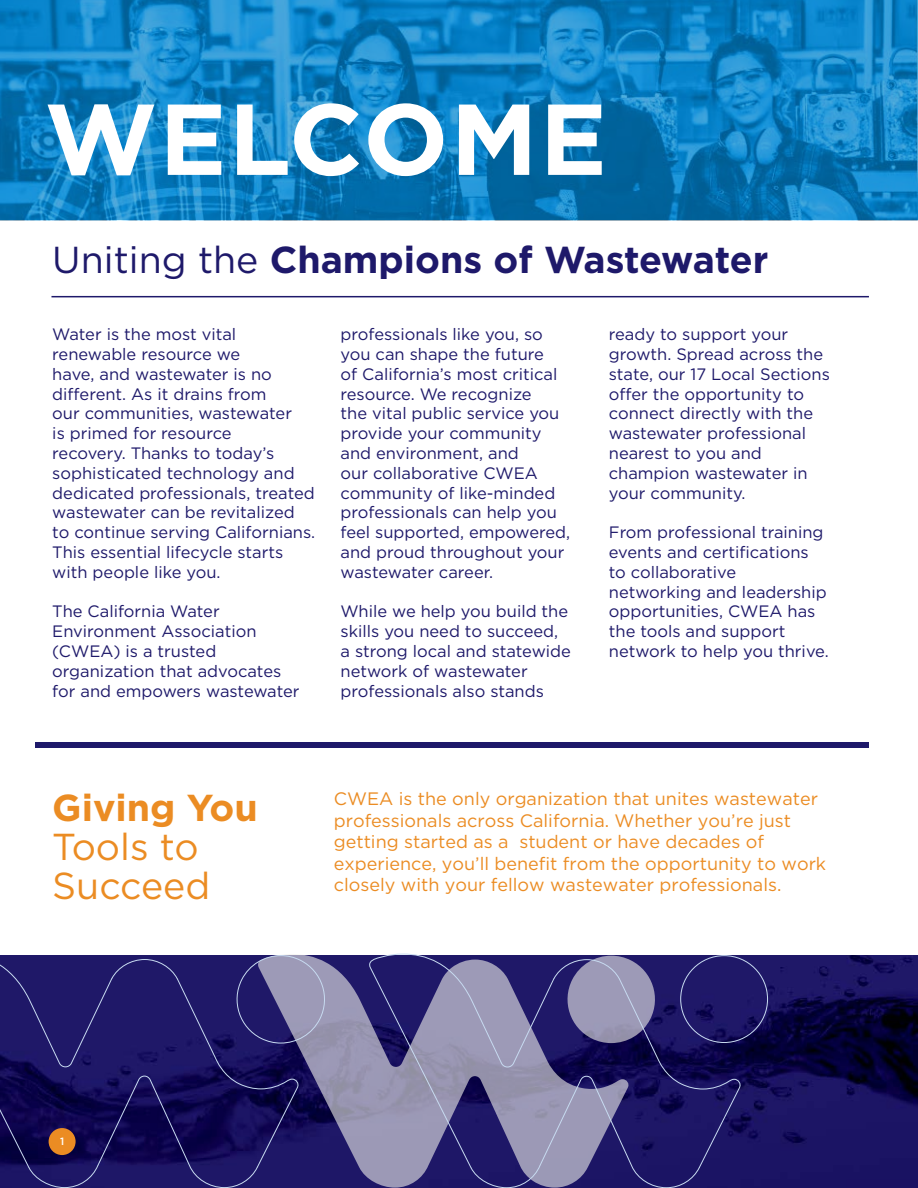
<style>
.page{position:relative;width:918px;height:1188px;background:#fff}
.page>*{position:absolute;margin:0;border:0;box-sizing:border-box;transform-origin:0 0}
.t1{font:700 100.5px "Gotham";letter-spacing:.02em;color:#fff}
.t2{font:700 37.5px "Gotham";color:#1e196a}
.t3{font:37.5px/39px "Gotham";color:#eb8c23}
.t4{font:700 37.5px "Gotham";color:#eb8c23}
.t5{font:18px/21.6px "Gotham";color:#eb8c23}
.t6{font:16.5px/19.8px "Gotham";color:#1e196a}
.t7{font:500 10.5px "Gotham";color:#fff}
.s1{font-weight:400}
</style>
<div class="page">
<img style="left:743px;top:955px;width:175px;height:233px">
<div style="left:35px;top:742px;width:834px;height:6px;background:#1e196a"></div>
<hr style="left:51px;top:296px;width:818px;height:1px;background:#1e196a">
<img style="left:0;top:0;width:918px;height:220px">
<svg style="left:332px;top:955px;width:36px;height:233px;background:#736f9a"></svg>
<svg style="left:368px;top:953px;width:375px;height:235px;background:#544f87"></svg>
<svg style="left:0;top:954px;width:332px;height:234px;background:#272066"></svg>
<h1 class="t1" style="left:45px;top:73px;width:564px">WELCOME</h1>
<h2 class="t2" style="left:52px;top:235px;width:718px"><span class="s1">Uniting the</span> Champions of Wastewater</h2>
<p class="t6" style="left:52px;top:324px;width:265px">Water is the most vital renewable resource we<br>have, and wastewater is no different. As it drains from<br>our communities, wastewater<br>is primed for resource<br>recovery. Thanks to today’s sophisticated technology and dedicated professionals, treated wastewater can be revitalized to continue serving Californians.<br>This essential lifecycle starts with people like you.</p>
<p class="t6" style="left:52px;top:601px;width:249px">The California Water<br>Environment Association (CWEA) is a trusted organization that advocates for and empowers wastewater</p>
<p class="t6" style="left:341px;top:324px;width:231px">professionals like you, so you can shape the future<br>of California’s most critical resource. We recognize<br>the vital public service you provide your community and environment, and<br>our collaborative CWEA community of like-minded professionals can help you feel supported, empowered, and proud throughout your wastewater career.</p>
<p class="t6" style="left:341px;top:601px;width:232px">While we help you build the skills you need to succeed, a strong local and statewide network of wastewater professionals also stands</p>
<p class="t6" style="left:609px;top:324px;width:223px">ready to support your growth. Spread across the state, our 17 Local Sections offer the opportunity to connect directly with the wastewater professional nearest to you and champion wastewater in your community.</p>
<p class="t6" style="left:609px;top:522px;width:221px">From professional training events and certifications to collaborative networking and leadership opportunities, CWEA has the tools and support network to help you thrive.</p>
<h2 class="t4" style="left:52px;top:782px;width:207px">Giving You</h2>
<h2 class="t3" style="left:52px;top:826px;width:160px">Tools to<br>Succeed</h2>
<p class="t5" style="left:334px;top:787px;width:494px">CWEA is the only organization that unites wastewater professionals across California. Whether you’re just getting started as a student or have decades of experience, you’ll benefit from the opportunity to work closely with your fellow wastewater professionals.</p>
<p class="t7" style="left:60px;top:1135px;width:6px">1</p>
</div>
